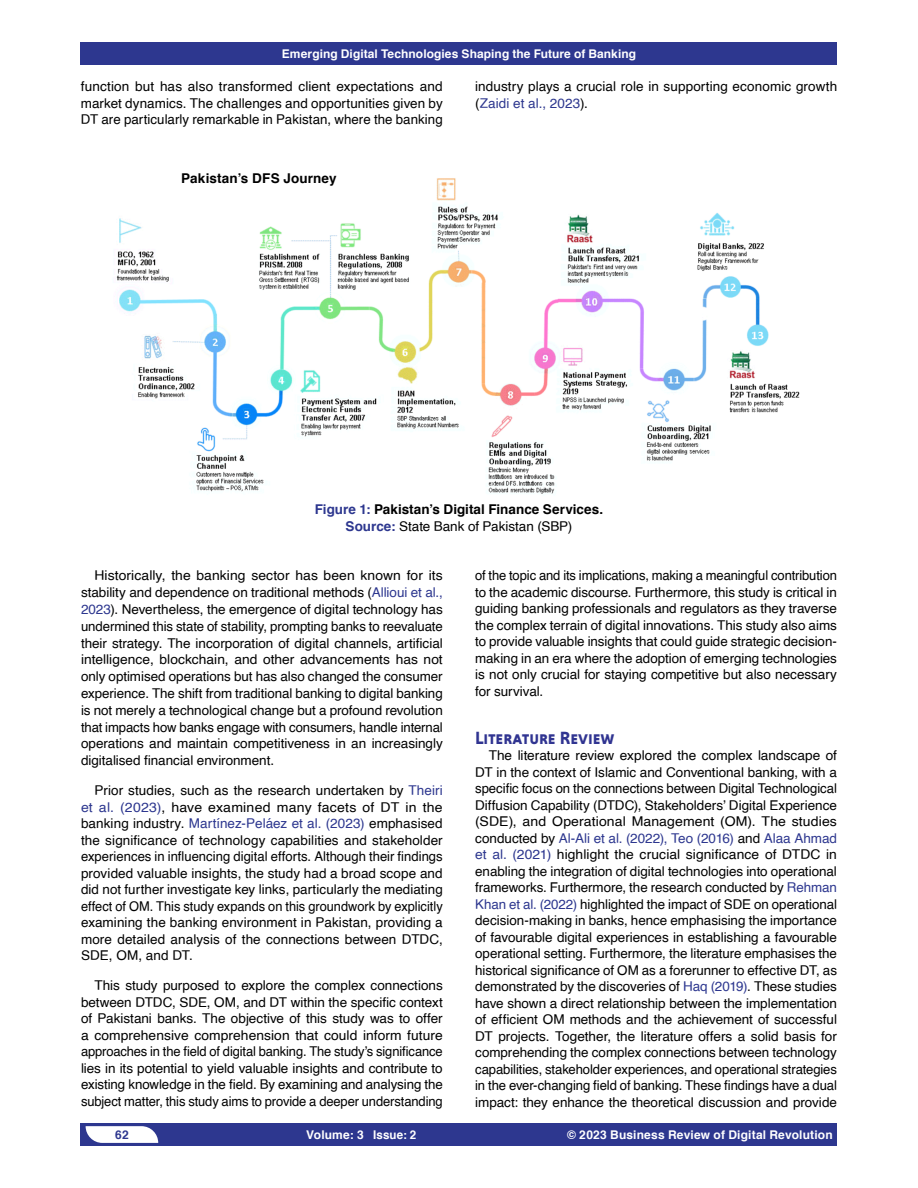
<style>
.page{position:relative;width:918px;height:1188px;background:#fff}
.page>*{position:absolute;margin:0;border:0;box-sizing:border-box;transform-origin:0 0}
.t1{font:18px "Niveau Grotesk Bold Small Caps";letter-spacing:-.005em;color:#303491}
.t2{font:13.5px/16.5px "Helvetica";color:#000;text-align:justify}
.t3{font:13.5px/16.5px "Helvetica";color:#000;text-align:justify;scale:.96 1}
.t4{font:700 13.5px/16.5px "Helvetica";letter-spacing:.005em;color:#000;text-align:center}
.t5{font:700 12px "Helvetica";letter-spacing:.01em;color:#fff}
.t6{font:700 12px "Helvetica";color:#2d378f}
.s1{color:#2d378f}
.s2{font-weight:400}
</style>
<div class="page">
<div style="left:81px;top:1123px;width:756px;height:23px;background:#2d378f"></div>
<div style="left:81px;top:42px;width:756px;height:23px;background:#2d378f"></div>
<img style="left:116px;top:178px;width:684px;height:316px">
<div style="left:111px;top:158px;width:296px;height:52px;background:#fff"></div>
<p class="t5" style="left:282px;top:44px;width:356px">Emerging Digital Technologies Shaping the Future of Banking</p>
<p class="t2" style="left:81px;top:79px;width:363px">function but has also transformed client expectations and market dynamics. The challenges and opportunities given by DT are particularly remarkable in Pakistan, where the banking</p>
<p class="t2" style="left:475px;top:79px;width:363px">industry plays a crucial role in supporting economic growth (<span class="s1">Zaidi et al., 2023</span>).</p>
<p class="t4" style="left:181px;top:170px;width:157px">Pakistan’s DFS Journey</p>
<p class="t4" style="left:315px;top:501px;width:290px"><span class="s1">Figure 1:</span> Pakistan’s Digital Finance Services.<br><span class="s1">Source:</span> <span class="s2">State Bank of Pakistan (SBP)</span></p>
<p class="t2" style="left:81px;top:568px;width:363px;text-indent:14px">Historically, the banking sector has been known for its stability and dependence on traditional methods (<span class="s1">Allioui et al., 2023</span>). Nevertheless, the emergence of digital technology has undermined this state of stability, prompting banks to reevaluate their strategy. The incorporation of digital channels, artificial intelligence, blockchain, and other advancements has not only optimised operations but has also changed the consumer experience. The shift from traditional banking to digital banking is not merely a technological change but a profound revolution that impacts how banks engage with consumers, handle internal operations and maintain competitiveness in an increasingly digitalised financial environment.</p>
<p class="t2" style="left:81px;top:783px;width:363px;text-indent:14px">Prior studies, such as the research undertaken by <span class="s1">Theiri et al. (2023)</span>, have examined many facets of DT in the banking industry. <span class="s1">Martínez-Peláez et al. (2023)</span> emphasised the significance of technology capabilities and stakeholder experiences in influencing digital efforts. Although their findings provided valuable insights, the study had a broad scope and did not further investigate key links, particularly the mediating effect of OM. This study expands on this groundwork by explicitly examining the banking environment in Pakistan, providing a more detailed analysis of the connections between DTDC, SDE, OM, and DT.</p>
<p class="t2" style="left:81px;top:978px;width:363px;text-indent:14px">This study purposed to explore the complex connections between DTDC, SDE, OM, and DT within the specific context of Pakistani banks. The objective of this study was to offer a comprehensive comprehension that could inform future approaches in the field of digital banking. The study’s significance lies in its potential to yield valuable insights and contribute to existing knowledge in the field. By examining and analysing the subject matter, this study aims to provide a deeper understanding</p>
<p class="t3" style="left:475px;top:568px;width:378px">of the topic and its implications, making a meaningful contribution to the academic discourse. Furthermore, this study is critical in guiding banking professionals and regulators as they traverse the complex terrain of digital innovations. This study also aims to provide valuable insights that could guide strategic decision&shy;making in an era where the adoption of emerging technologies is not only crucial for staying competitive but also necessary for survival.</p>
<h1 class="t1" style="left:475px;top:727px;width:141px">Literature Review</h1>
<p class="t2" style="left:475px;top:748px;width:363px;text-indent:14px">The literature review explored the complex landscape of DT in the context of Islamic and Conventional banking, with a specific focus on the connections between Digital Technological Diffusion Capability (DTDC), Stakeholders’ Digital Experience (SDE), and Operational Management (OM). The studies conducted by <span class="s1">Al-Ali et al. (2022), Teo (2016)</span> and <span class="s1">Alaa Ahmad et al. (2021)</span> highlight the crucial significance of DTDC in enabling the integration of digital technologies into operational frameworks. Furthermore, the research conducted by <span class="s1">Rehman Khan et al. (2022)</span> highlighted the impact of SDE on operational decision-making in banks, hence emphasising the importance of favourable digital experiences in establishing a favourable operational setting. Furthermore, the literature emphasises the historical significance of OM as a forerunner to effective DT, as demonstrated by the discoveries of <span class="s1">Haq (2019)</span>. These studies have shown a direct relationship between the implementation of efficient OM methods and the achievement of successful DT projects. Together, the literature offers a solid basis for comprehending the complex connections between technology capabilities, stakeholder experiences, and operational strategies in the ever-changing field of banking. These findings have a dual impact: they enhance the theoretical discussion and provide</p>
<p class="t6" style="left:115px;top:1125px;width:15px">62</p>
<p class="t5" style="left:306px;top:1125px;width:111px">Volume: 3 Issue: 2</p>
<p class="t5" style="left:567px;top:1125px;width:267px">© 2023 Business Review of Digital Revolution</p>
</div>
